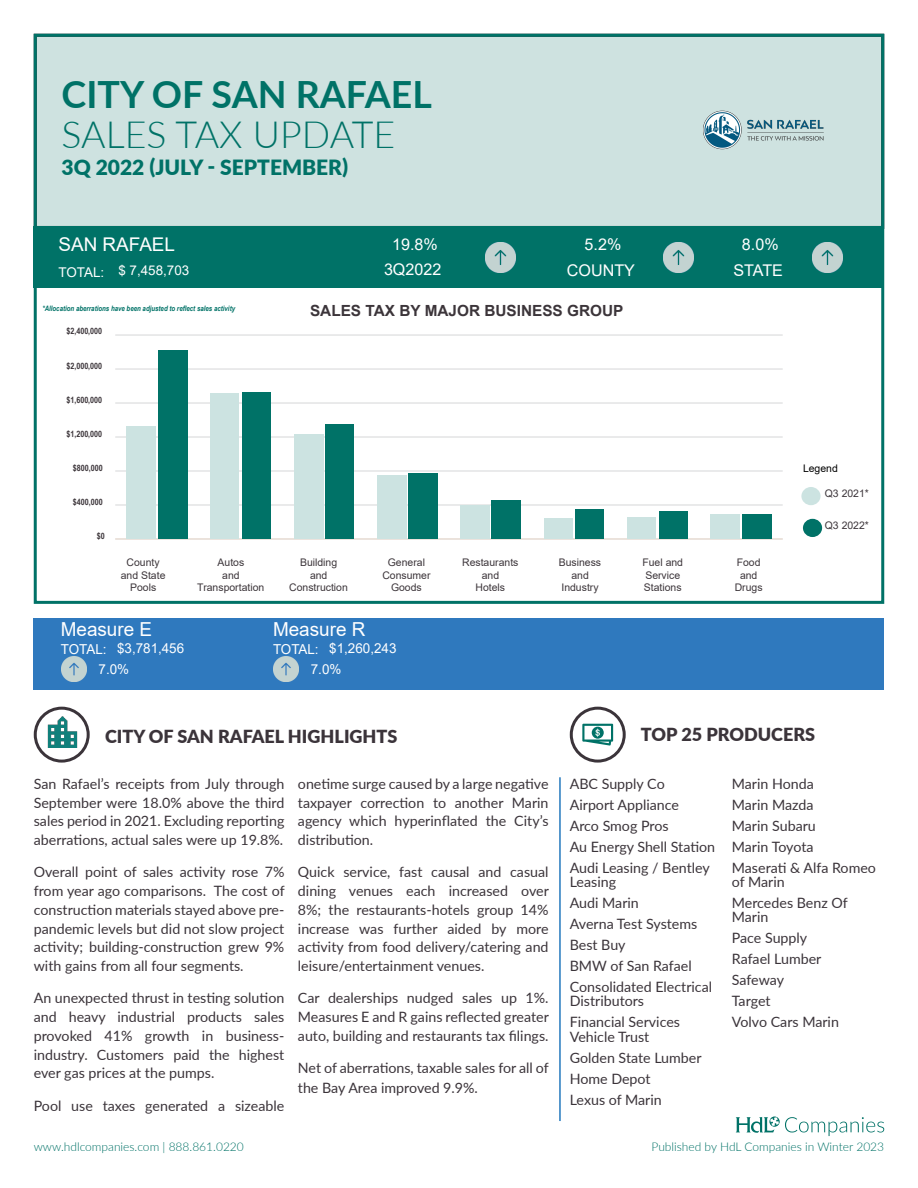
<style>
.page{position:relative;width:918px;height:1188px;background:#fff}
.page>*{position:absolute;margin:0;border:0;box-sizing:border-box;transform-origin:0 0}
.t1{font:700 37.5px "Lato";color:#007267}
.t2{font:300 37.5px "Lato";color:#007267}
.t3{font:900 21px "Lato";color:#007267}
.t4{font:19.35px "Arial";color:#fff}
.t5{font:18.9px "Arial";color:#fff}
.t6{font:900 18px "Lato";color:#3b343a}
.t7{font:16.2px "Arial";color:#fff}
.t8{font:700 15.3px "Arial";color:#3c353a}
.t9{font:14.25px/18.8px "Lato";color:#3b343a}
.t10{font:13.65px/20.4px "Arial";color:#fff}
.t11{font:13.35px "Arial";color:#fff}
.t12{font:300 12px "Lato";color:#007267}
.t13{font:10.5px/12.1px "Arial";color:#3c353a;text-align:center}
.t14{font:10.5px "Arial";color:#000}
.t15{font:700 8.7px "Arial Narrow";color:#3c353a}
.t16{font:italic 700 7.5px "Arial Narrow";color:#007267}
</style>
<div class="page">
<div style="left:35px;top:35px;width:848px;height:192px;background:#cee2e0"></div>
<div style="left:34px;top:34px;width:850px;height:570px;border:3px solid #007267"></div>
<svg style="left:736px;top:1116px;width:148px;height:20px"></svg>
<hr style="left:559px;top:777px;width:2px;height:344px;background:#2479be">
<div style="left:801px;top:487px;width:20px;height:18px;background:#cce3e1;border-radius:50%"></div>
<div style="left:803px;top:519px;width:19px;height:18px;background:#007267;border-radius:50%"></div>
<hr style="left:116px;top:504px;width:666px;height:2px;background:#d9dadb">
<hr style="left:116px;top:470px;width:666px;height:2px;background:#d9dadb">
<hr style="left:116px;top:436px;width:666px;height:2px;background:#d9dadb">
<hr style="left:116px;top:402px;width:666px;height:2px;background:#d9dadb">
<hr style="left:116px;top:368px;width:666px;height:2px;background:#d9dadb">
<hr style="left:116px;top:334px;width:666px;height:2px;background:#d9dadb">
<hr style="left:116px;top:538px;width:666px;height:2px;background:#edddd1">
<div style="left:127px;top:426px;width:29px;height:113px;background:#cce3e1"></div>
<div style="left:211px;top:393px;width:28px;height:146px;background:#cce3e1"></div>
<div style="left:294px;top:435px;width:29px;height:104px;background:#cce3e1"></div>
<div style="left:377px;top:475px;width:29px;height:64px;background:#cce3e1"></div>
<div style="left:460px;top:505px;width:29px;height:34px;background:#cce3e1"></div>
<div style="left:544px;top:518px;width:28px;height:21px;background:#cce3e1"></div>
<div style="left:627px;top:517px;width:29px;height:22px;background:#cce3e1"></div>
<div style="left:710px;top:515px;width:30px;height:24px;background:#cce3e1"></div>
<div style="left:158px;top:350px;width:30px;height:189px;background:#007267"></div>
<div style="left:242px;top:392px;width:29px;height:147px;background:#007267"></div>
<div style="left:325px;top:425px;width:29px;height:114px;background:#007267"></div>
<div style="left:409px;top:473px;width:29px;height:66px;background:#007267"></div>
<div style="left:492px;top:501px;width:29px;height:38px;background:#007267"></div>
<div style="left:576px;top:509px;width:28px;height:30px;background:#007267"></div>
<div style="left:659px;top:512px;width:28px;height:27px;background:#007267"></div>
<div style="left:742px;top:515px;width:29px;height:24px;background:#007267"></div>
<img style="left:703px;top:110px;width:120px;height:40px">
<div style="left:570px;top:707px;width:56px;height:56px;border:3px solid #3b343a;border-radius:50%"></div>
<svg style="left:582px;top:724px;width:31px;height:22px"></svg>
<img style="left:43px;top:714px;width:39px;height:38px">
<div style="left:34px;top:707px;width:56px;height:56px;border:3px solid #3b343a;border-radius:50%"></div>
<div style="left:34px;top:618px;width:850px;height:72px;background:#2f79be"></div>
<img style="left:61px;top:657px;width:26px;height:25px">
<img style="left:273px;top:657px;width:26px;height:25px">
<div style="left:34px;top:227px;width:850px;height:61px;background:#007267"></div>
<img style="left:485px;top:242px;width:31px;height:31px">
<img style="left:812px;top:242px;width:31px;height:31px">
<img style="left:663px;top:242px;width:31px;height:31px">
<p class="t1" style="left:62px;top:66px;width:372px">CITY OF SAN RAFAEL</p>
<p class="t2" style="left:62px;top:109px;width:335px">SALES TAX UPDATE</p>
<p class="t3" style="left:62px;top:151px;width:288px">3Q 2022 (JULY - SEPTEMBER)</p>
<p class="t5" style="left:58px;top:231px;width:118px">SAN RAFAEL</p>
<p class="t11" style="left:58px;top:262px;width:132px">TOTAL: $ 7,458,703</p>
<p class="t7" style="left:392px;top:233px;width:47px">19.8%</p>
<p class="t7" style="left:585px;top:233px;width:38px">5.2%</p>
<p class="t7" style="left:742px;top:233px;width:38px">8.0%</p>
<p class="t7" style="left:567px;top:259px;width:70px">COUNTY</p>
<p class="t7" style="left:733px;top:259px;width:51px">STATE</p>
<p class="t7" style="left:384px;top:258px;width:59px">3Q2022</p>
<p class="t16" style="left:42px;top:303px;width:194px">*Allocation aberrations have been adjusted to reflect sales activity</p>
<p class="t15" style="left:66px;top:324px;width:37px">$2,400,000</p>
<p class="t15" style="left:66px;top:359px;width:37px">$2,000,000</p>
<p class="t15" style="left:66px;top:393px;width:37px">$1,600,000</p>
<p class="t15" style="left:66px;top:427px;width:37px">$1,200,000</p>
<p class="t15" style="left:73px;top:461px;width:31px">$800,000</p>
<p class="t15" style="left:73px;top:495px;width:31px">$400,000</p>
<p class="t15" style="left:97px;top:529px;width:9px">$0</p>
<p class="t8" style="left:310px;top:300px;width:315px">SALES TAX BY MAJOR BUSINESS GROUP</p>
<p class="t13" style="left:121px;top:557px;width:46px">County and State<br>Pools</p>
<p class="t13" style="left:197px;top:557px;width:69px">Autos<br>and<br>Transportation</p>
<p class="t13" style="left:289px;top:557px;width:60px">Building<br>and<br>Construction</p>
<p class="t13" style="left:382px;top:557px;width:50px">General<br>Consumer<br>Goods</p>
<p class="t13" style="left:462px;top:557px;width:58px">Restaurants and<br>Hotels</p>
<p class="t13" style="left:559px;top:557px;width:44px">Business and<br>Industry</p>
<p class="t13" style="left:642px;top:557px;width:42px;text-align:left">Fuel and<br>Service<br>Stations</p>
<p class="t13" style="left:735px;top:557px;width:29px">Food and<br>Drugs</p>
<p class="t4" style="left:61px;top:616px;width:93px">Measure E</p>
<p class="t4" style="left:273px;top:616px;width:94px">Measure R</p>
<p class="t10" style="left:117px;top:638px;width:69px">$3,781,456</p>
<p class="t10" style="left:99px;top:639px;width:32px;text-indent:-38px">TOTAL:<br>7.0%</p>
<p class="t10" style="left:329px;top:638px;width:69px">$1,260,243</p>
<p class="t10" style="left:311px;top:639px;width:32px;text-indent:-38px">TOTAL:<br>7.0%</p>
<p class="t14" style="left:803px;top:461px;width:36px">Legend</p>
<p class="t13" style="left:825px;top:488px;width:46px">Q3 2021*</p>
<p class="t13" style="left:825px;top:519px;width:46px">Q3 2022*</p>
<p class="t6" style="left:105px;top:723px;width:294px">CITY OF SAN RAFAEL HIGHLIGHTS</p>
<p class="t6" style="left:641px;top:721px;width:176px">TOP 25 PRODUCERS</p>
<p class="t9" style="left:34px;top:774px;width:252px;text-align:justify">San Rafael’s receipts from July through September were 18.0% above the third sales period in 2021. Excluding reporting aberrations, actual sales were up 19.8%.</p>
<p class="t9" style="left:34px;top:862px;width:252px;text-align:justify">Overall point of sales activity rose 7% from year ago comparisons. The cost of construction materials stayed above pre&shy;pandemic levels but did not slow project activity; building-construction grew 9% with gains from all four segments.</p>
<p class="t9" style="left:34px;top:988px;width:252px;text-align:justify">An unexpected thrust in testing solution and heavy industrial products sales provoked 41% growth in business&shy;industry. Customers paid the highest ever gas prices at the pumps.</p>
<p class="t9" style="left:34px;top:1095px;width:252px">Pool use taxes generated a sizeable</p>
<p class="t12" style="left:34px;top:1139px;width:212px">www.hdlcompanies.com | 888.861.0220</p>
<p class="t9" style="left:298px;top:774px;width:252px;text-align:justify">onetime surge caused by a large negative taxpayer correction to another Marin agency which hyperinflated the City’s distribution.</p>
<p class="t9" style="left:298px;top:862px;width:252px;text-align:justify">Quick service, fast causal and casual dining venues each increased over 8%; the restaurants-hotels group 14% increase was further aided by more activity from food delivery/catering and leisure/entertainment venues.</p>
<p class="t9" style="left:298px;top:988px;width:252px;text-align:justify">Car dealerships nudged sales up 1%.<br>Measures E and R gains reflected greater auto, building and restaurants tax filings.</p>
<p class="t9" style="left:298px;top:1058px;width:252px;line-height:19.5px">Net of aberrations, taxable sales for all of the Bay Area improved 9.9%.</p>
<p class="t9" style="left:570px;top:774px;width:96px">ABC Supply Co</p>
<p class="t9" style="left:570px;top:795px;width:111px">Airport Appliance</p>
<p class="t9" style="left:570px;top:816px;width:100px">Arco Smog Pros</p>
<p class="t9" style="left:570px;top:837px;width:147px">Au Energy Shell Station</p>
<p class="t9" style="left:570px;top:860px;width:142px;line-height:14.2px">Audi Leasing / Bentley<br>Leasing</p>
<p class="t9" style="left:570px;top:893px;width:71px">Audi Marin</p>
<p class="t9" style="left:570px;top:914px;width:129px">Averna Test Systems</p>
<p class="t9" style="left:570px;top:935px;width:57px">Best Buy</p>
<p class="t9" style="left:570px;top:956px;width:123px">BMW of San Rafael</p>
<p class="t9" style="left:570px;top:979px;width:144px;line-height:14.2px">Consolidated Electrical<br>Distributors</p>
<p class="t9" style="left:570px;top:1014px;width:112px;line-height:14.2px">Financial Services<br>Vehicle Trust</p>
<p class="t9" style="left:570px;top:1047px;width:133px">Golden State Lumber</p>
<p class="t9" style="left:570px;top:1068px;width:82px">Home Depot</p>
<p class="t9" style="left:570px;top:1089px;width:94px">Lexus of Marin</p>
<p class="t9" style="left:732px;top:774px;width:84px">Marin Honda</p>
<p class="t9" style="left:732px;top:795px;width:83px">Marin Mazda</p>
<p class="t9" style="left:732px;top:816px;width:86px">Marin Subaru</p>
<p class="t9" style="left:732px;top:837px;width:83px">Marin Toyota</p>
<p class="t9" style="left:732px;top:860px;width:146px;line-height:14.2px">Maserati &amp; Alfa Romeo of Marin</p>
<p class="t9" style="left:732px;top:895px;width:117px;line-height:14.2px">Mercedes Benz Of<br>Marin</p>
<p class="t9" style="left:732px;top:928px;width:77px">Pace Supply</p>
<p class="t9" style="left:732px;top:949px;width:91px">Rafael Lumber</p>
<p class="t9" style="left:732px;top:970px;width:54px">Safeway</p>
<p class="t9" style="left:732px;top:991px;width:40px">Target</p>
<p class="t9" style="left:732px;top:1012px;width:109px">Volvo Cars Marin</p>
<p class="t12" style="left:651px;top:1139px;width:234px">Published by HdL Companies in Winter 2023</p>
</div>
